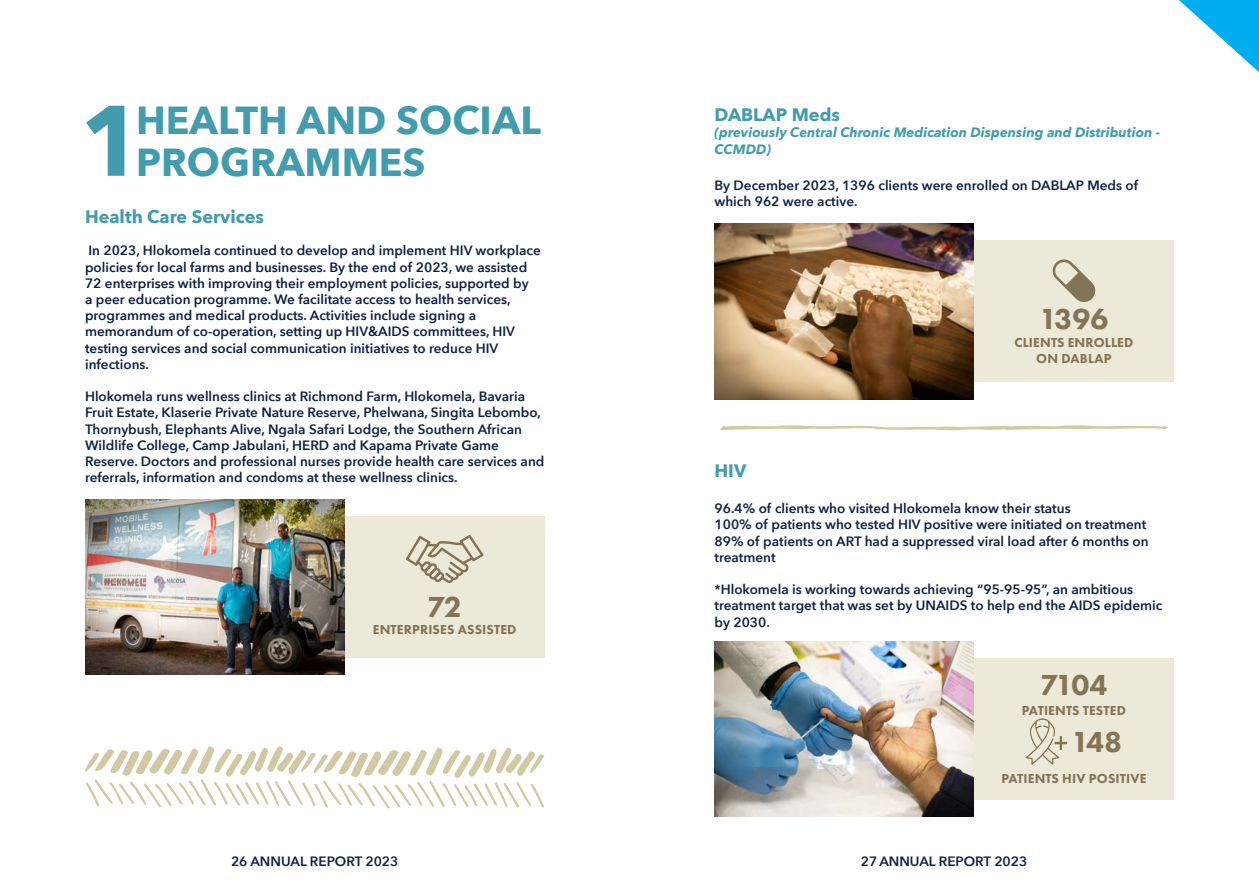
<style>
.page{position:relative;width:1259px;height:893px;background:#fff}
.page>*{position:absolute;margin:0;border:0;box-sizing:border-box;transform-origin:0 0}
.SubHeading{font:700 99px "Avenir Next";color:#429cad}
.SubHeading-2{font:700 39px "Avenir Next";color:#429cad}
.Large_Callout_Text{font:800 30px "Futura PT";letter-spacing:-.05em;color:#827456}
.Body_Copy{font:700 18px "Avenir Next";color:#429cad}
.Body_Copy-2{font:600 13.5px/16.2px "Avenir Next";color:#0f2044}
.Large_Callout_Text-2{font:800 13.5px/16.2px "Futura PT";letter-spacing:.01em;color:#827456;text-align:center}
.Body_Copy-3{font:italic 700 13.5px/16.2px "Avenir Next";color:#429cad}
</style>
<div class="page">
<div style="left:974px;top:658px;width:200px;height:142px;background:#ede9d9"></div>
<div style="left:253px;top:516px;width:292px;height:142px;background:#ede9d9"></div>
<img style="left:714px;top:642px;width:259px;height:175px">
<div style="left:906px;top:241px;width:268px;height:141px;background:#ede9d9"></div>
<img style="left:714px;top:224px;width:259px;height:175px">
<svg style="left:1052px;top:259px;width:43px;height:43px"></svg>
<svg style="left:1025px;top:718px;width:42px;height:47px"></svg>
<svg style="left:1179px;top:0;width:80px;height:72px"></svg>
<svg style="left:720px;top:425px;width:448px;height:5px"></svg>
<img style="left:85px;top:499px;width:260px;height:176px">
<svg style="left:406px;top:535px;width:77px;height:48px"></svg>
<svg style="left:85px;top:746px;width:459px;height:63px"></svg>
<p class="SubHeading" style="left:80px;top:55px;width:65px">1</p>
<p class="SubHeading-2" style="left:136px;top:86px;width:406px">HEALTH AND SOCIAL</p>
<p class="SubHeading-2" style="left:136px;top:128px;width:291px">PROGRAMMES</p>
<p class="Body_Copy" style="left:85px;top:201px;width:180px">Health Care Services</p>
<p class="Body_Copy-2" style="left:85px;top:242px;width:457px">In 2023, Hlokomela continued to develop and implement HIV workplace policies for local farms and businesses. By the end of 2023, we assisted 72 enterprises with improving their employment policies, supported by<br>a peer education programme. We facilitate access to health services, programmes and medical products. Activities include signing a memorandum of co-operation, setting up HIV&amp;AIDS committees, HIV testing services and social communication initiatives to reduce HIV infections.</p>
<p class="Body_Copy-2" style="left:85px;top:388px;width:461px">Hlokomela runs wellness clinics at Richmond Farm, Hlokomela, Bavaria Fruit Estate, Klaserie Private Nature Reserve, Phelwana, Singita Lebombo, Thornybush, Elephants Alive, Ngala Safari Lodge, the Southern African Wildlife College, Camp Jabulani, HERD and Kapama Private Game Reserve. Doctors and professional nurses provide health care services and referrals, information and condoms at these wellness clinics.</p>
<p class="Large_Callout_Text" style="left:427px;top:588px;width:36px">72</p>
<p class="Large_Callout_Text-2" style="left:373px;top:622px;width:145px">ENTERPRISES ASSISTED</p>
<p class="Body_Copy" style="left:714px;top:99px;width:127px">DABLAP Meds</p>
<p class="Body_Copy-3" style="left:714px;top:124px;width:447px">(previously Central Chronic Medication Dispensing and Distribution -<br>CCMDD)</p>
<p class="Body_Copy-2" style="left:714px;top:176px;width:425px">By December 2023, 1396 clients were enrolled on DABLAP Meds of which 962 were active.</p>
<p class="Large_Callout_Text" style="left:1039px;top:300px;width:71px">1396</p>
<p class="Large_Callout_Text-2" style="left:1014px;top:334px;width:120px">CLIENTS ENROLLED<br>ON DABLAP</p>
<p class="Body_Copy" style="left:714px;top:455px;width:33px">HIV</p>
<p class="Body_Copy-2" style="left:714px;top:500px;width:358px">96.4% of clients who visited Hlokomela know their status</p>
<p class="Body_Copy-2" style="left:714px;top:516px;width:433px">100% of patients who tested HIV positive were initiated on treatment</p>
<p class="Body_Copy-2" style="left:714px;top:532px;width:435px">89% of patients on ART had a suppressed viral load after 6 months on treatment</p>
<p class="Body_Copy-2" style="left:714px;top:581px;width:449px">*Hlokomela is working towards achieving “95-95-95”, an ambitious treatment target that was set by UNAIDS to help end the AIDS epidemic by 2030.</p>
<p class="Large_Callout_Text" style="left:1040px;top:667px;width:68px">7104</p>
<p class="Large_Callout_Text-2" style="left:1022px;top:702px;width:106px">PATIENTS TESTED</p>
<p class="Large_Callout_Text" style="left:1071px;top:723px;width:52px">148</p>
<p class="Large_Callout_Text-2" style="left:1001px;top:770px;width:147px">PATIENTS HIV POSITIVE</p>
<p class="Body_Copy-2" style="left:231px;top:853px;width:169px">26 ANNUAL REPORT 2023</p>
<p class="Body_Copy-2" style="left:861px;top:853px;width:168px">27 ANNUAL REPORT 2023</p>
</div>
